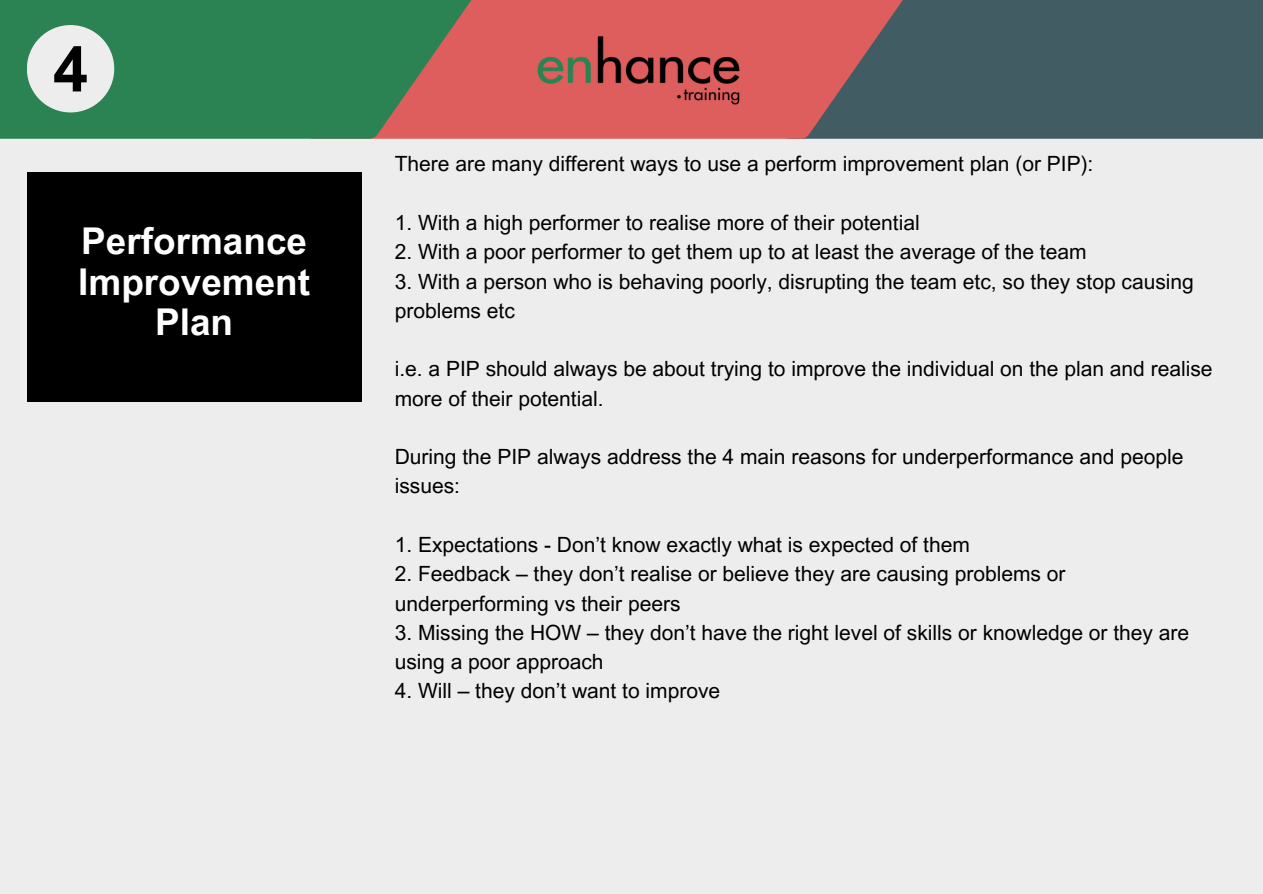
<style>
.page{position:relative;width:1263px;height:894px;background:#fff}
.page>*{position:absolute;margin:0;border:0;box-sizing:border-box;transform-origin:0 0}
.t1{font:700 63px "Arial MT Pro";color:#000}
.t2{font:700 36.9px/40.7px "Arial MT Pro";color:#fff;text-align:center}
.t3{font:21px/29.2px "Arial MT Pro";color:#000}
</style>
<div class="page">
<div style="left:0;top:0;width:1263px;height:893px;background:#eeeded"></div>
<div style="left:973px;top:0;width:290px;height:139px;background:#425c64"></div>
<svg style="left:542px;top:0;width:431px;height:139px;background:#9f5c60"></svg>
<svg style="left:0;top:0;width:542px;height:139px;background:#537a55"></svg>
<img style="left:527px;top:22px;width:222px;height:93px">
<div style="left:27px;top:25px;width:87px;height:87px;background:#eeeded;border-radius:50%"></div>
<div style="left:27px;top:172px;width:334px;height:230px;background:#000"></div>
<p class="t1" style="left:53px;top:46px;width:37px">4</p>
<p class="t2" style="left:78px;top:225px;width:233px">Performance<br>Improvement<br>Plan</p>
<p class="t3" style="left:395px;top:152px;width:700px">There are many different ways to use a perform improvement plan (or PIP):</p>
<p class="t3" style="left:395px;top:210px;width:526px">1. With a high performer to realise more of their potential</p>
<p class="t3" style="left:395px;top:240px;width:693px">2. With a poor performer to get them up to at least the average of the team</p>
<p class="t3" style="left:395px;top:269px;width:801px">3. With a person who is behaving poorly, disrupting the team etc, so they stop causing problems etc</p>
<h1 class="t3" style="left:395px;top:357px;width:819px">i.e. a PIP should always be about trying to improve the individual on the plan and realise more of their potential.</h1>
<p class="t3" style="left:395px;top:444px;width:790px">During the PIP always address the 4 main reasons for underperformance and people issues:</p>
<p class="t3" style="left:395px;top:532px;width:577px">1. Expectations - Don’t know exactly what is expected of them</p>
<p class="t3" style="left:395px;top:561px;width:672px">2. Feedback – they don’t realise or believe they are causing problems or underperforming vs their peers</p>
<p class="t3" style="left:395px;top:620px;width:796px">3. Missing the HOW – they don’t have the right level of skills or knowledge or they are using a poor approach</p>
<p class="t3" style="left:395px;top:678px;width:327px">4. Will – they don’t want to improve</p>
</div>
